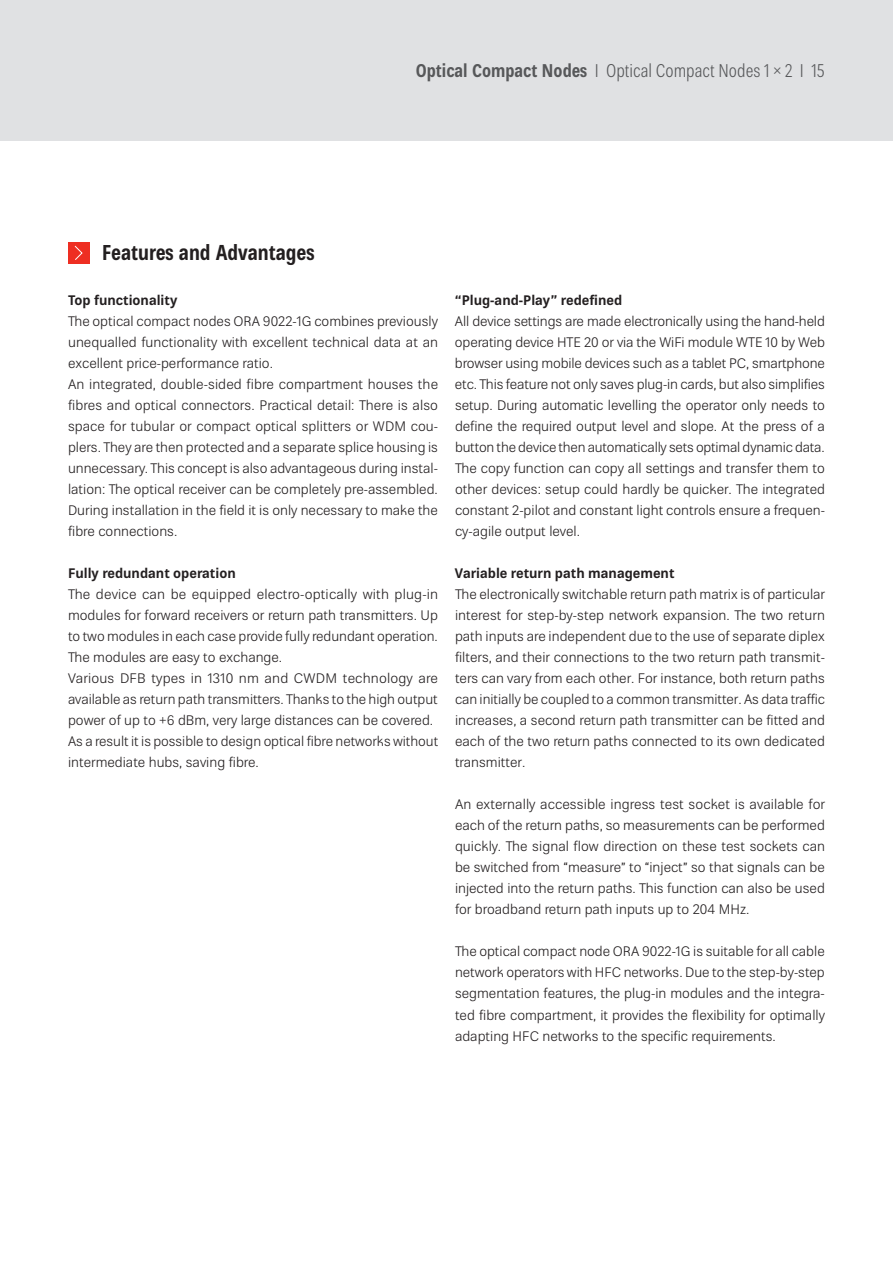
<style>
.page{position:relative;width:893px;height:1263px;background:#fff}
.page>*{position:absolute;margin:0;border:0;box-sizing:border-box;transform-origin:0 0}
.t1{font:700 condensed 21px "Kathrein 77";color:#231f20}
.t2{font:300 condensed 18px "Kathrein 47";color:#57585a}
.t3{font:300 13.5px/21px "Kathrein 45";color:#231f20;text-align:justify}
.t4{font:700 13.5px "Kathrein 75";color:#231f20}
.s1{font-family:"Kathrein 77";font-weight:700}
</style>
<div class="page">
<div style="left:0;top:0;width:893px;height:140px;background:#e0e1e3"></div>
<div style="left:68px;top:242px;width:21px;height:21px;background:#ee2e22"></div>
<svg style="left:74px;top:245px;width:9px;height:15px"></svg>
<h2 class="t2" style="left:416px;top:58px;width:411px"><span class="s1">Optical Compact Nodes</span> I Optical Compact Nodes 1 × 2 I 15</h2>
<h1 class="t1" style="left:102px;top:238px;width:214px">Features and Advantages</h1>
<p class="t4" style="left:68px;top:291px;width:111px">Top functionality</p>
<p class="t3" style="left:68px;top:311px;width:372px;text-align:left">The optical compact nodes ORA 9022-1G combines previously unequalled functionality with excellent technical data at an excellent price-performance ratio.<br>An integrated, double-sided fibre compartment houses the fibres and optical connectors. Practical detail: There is also space for tubular or compact optical splitters or WDM cou&shy;plers. They are then protected and a separate splice housing is unnecessary. This concept is also advantageous during instal&shy;lation: The optical receiver can be completely pre-assembled.<br>During installation in the field it is only necessary to make the fibre connections.</p>
<p class="t4" style="left:68px;top:564px;width:169px">Fully redundant operation</p>
<p class="t3" style="left:68px;top:584px;width:372px;text-align:left">The device can be equipped electro-optically with plug-in modules for forward receivers or return path transmitters. Up to two modules in each case provide fully redundant operation.<br>The modules are easy to exchange.<br>Various DFB types in 1310 nm and CWDM technology are available as return path transmitters. Thanks to the high output power of up to +6 dBm, very large distances can be covered.<br>As a result it is possible to design optical fibre networks without intermediate hubs, saving fibre.</p>
<p class="t4" style="left:455px;top:291px;width:169px">“Plug-and-Play” redefined</p>
<p class="t3" style="left:455px;top:311px;width:372px">All device settings are made electronically using the hand-held operating device HTE 20 or via the WiFi module WTE 10 by Web browser using mobile devices such as a tablet PC, smartphone etc. This feature not only saves plug-in cards, but also simplifies setup. During automatic levelling the operator only needs to define the required output level and slope. At the press of a button the device then automatically sets optimal dynamic data.<br>The copy function can copy all settings and transfer them to other devices: setup could hardly be quicker. The integrated constant 2-pilot and constant light controls ensure a frequen&shy;cy-agile output level.</p>
<p class="t4" style="left:455px;top:564px;width:221px">Variable return path management</p>
<p class="t3" style="left:455px;top:584px;width:372px">The electronically switchable return path matrix is of particular interest for step-by-step network expansion. The two return path inputs are independent due to the use of separate diplex filters, and their connections to the two return path transmit&shy;ters can vary from each other. For instance, both return paths can initially be coupled to a common transmitter. As data traffic increases, a second return path transmitter can be fitted and each of the two return paths connected to its own dedicated transmitter.</p>
<p class="t3" style="left:455px;top:794px;width:372px">An externally accessible ingress test socket is available for each of the return paths, so measurements can be performed quickly. The signal flow direction on these test sockets can be switched from “measure” to “inject” so that signals can be injected into the return paths. This function can also be used for broadband return path inputs up to 204 MHz.</p>
<p class="t3" style="left:455px;top:941px;width:371px">The optical compact node ORA 9022-1G is suitable for all cable network operators with HFC networks. Due to the step-by-step segmentation features, the plug-in modules and the integra&shy;ted fibre compartment, it provides the flexibility for optimally adapting HFC networks to the specific requirements.</p>
</div>
